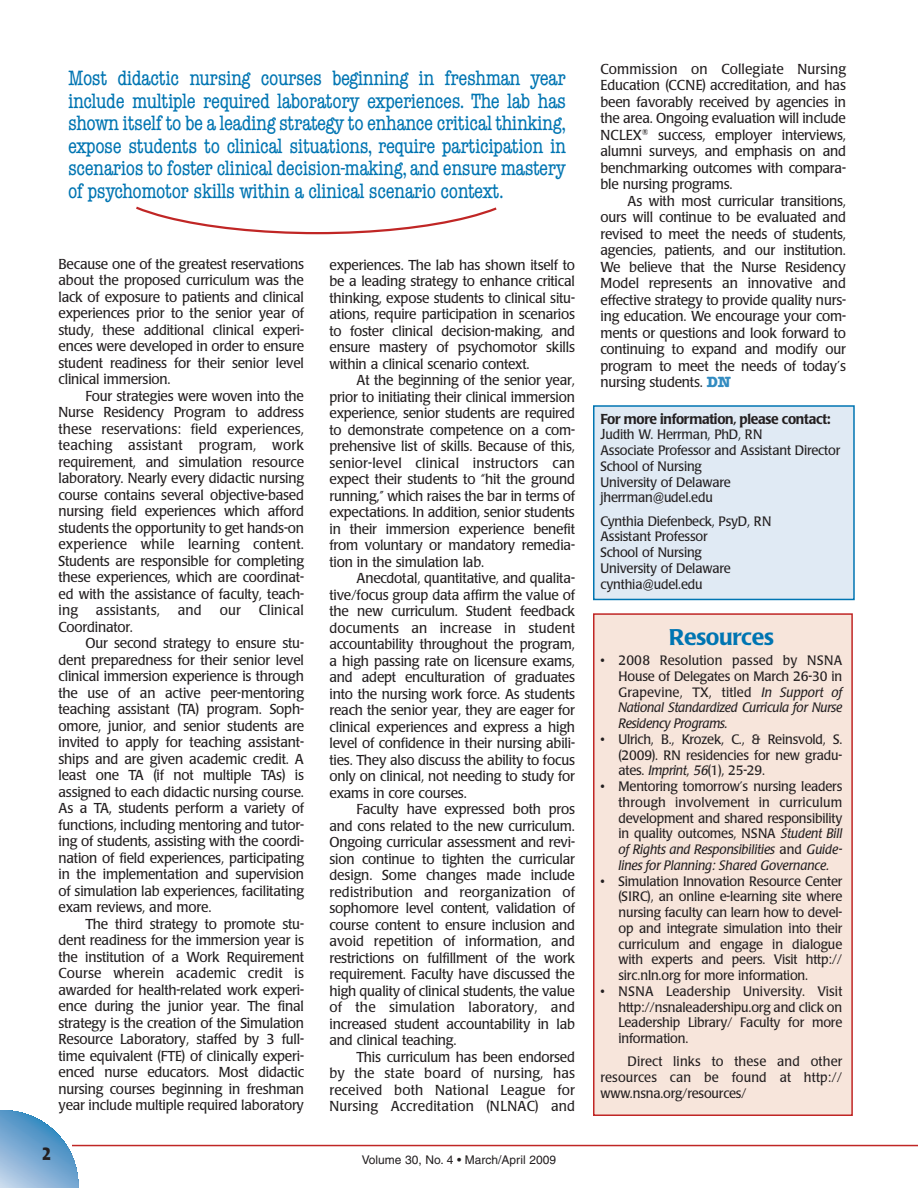
<style>
.page{position:relative;width:918px;height:1188px;background:#fff}
.page>*{position:absolute;margin:0;border:0;box-sizing:border-box;transform-origin:0 0}
.t1{font:500 22.5px "Poppl Laudatio";letter-spacing:-.01em;color:#0075b2}
.t2{font:condensed 21px/22.5px "American Typewriter";letter-spacing:-.02em;color:#0075b2;text-align:justify}
.t3{font:700 condensed 18px "Poppl Laudatio";color:#231f20}
.t4{font:14.25px/16.5px "Poppl Laudatio";letter-spacing:-.01em;color:#231f20;text-align:justify;scale:.95 1}
.t5{font:14.25px "Poppl Laudatio";letter-spacing:.01em;color:#231f20;scale:.95 1}
.t6{font:500 14.25px "Poppl Laudatio";letter-spacing:-.02em;color:#231f20;scale:.95 1}
.t7{font:13.5px/15.8px "Poppl Laudatio";letter-spacing:-.01em;color:#231f20;text-align:justify;scale:.95 1}
.t8{font:12px "Helvetica";color:#231f20}
.s1{font-family:"American Typewriter Bold A";font-size:15px;color:#338cc1}
.s2{font-size:14.25px}
.s3{font-style:italic}
</style>
<div class="page">
<svg style="left:0;top:1110px;width:78px;height:77px"></svg>
<hr style="left:72px;top:1145px;width:846px;height:1px;background:#c02625">
<div style="left:594px;top:614px;width:258px;height:501px;background:#f7e5db"></div>
<div style="left:593px;top:613px;width:260px;height:503px;border:2px solid #c02625"></div>
<div style="left:594px;top:406px;width:260px;height:193px;background:#e0eaf4"></div>
<div style="left:593px;top:405px;width:262px;height:195px;border:2px solid #0075b2"></div>
<svg style="left:136px;top:206px;width:361px;height:29px"></svg>
<p class="t2" style="left:68px;top:69px;width:500px">Most didactic nursing courses beginning in freshman year include multiple required laboratory experiences. The lab has shown itself to be a leading strategy to enhance critical thinking, expose students to clinical situations, require participation in scenarios to foster clinical decision-making, and ensure mastery of psychomotor skills within a clinical scenario context.</p>
<p class="t4" style="left:58px;top:257px;width:260px">Because one of the greatest reservations about the proposed curriculum was the lack of exposure to patients and clinical experiences prior to the senior year of study, these additional clinical experi&shy;ences were developed in order to ensure student readiness for their senior level clinical immersion.</p>
<p class="t4" style="left:58px;top:389px;width:260px;text-indent:27px">Four strategies were woven into the Nurse Residency Program to address these reservations: field experiences, teaching assistant program, work requirement, and simulation resource laboratory. Nearly every didactic nursing course contains several objective-based nursing field experiences which afford students the opportunity to get hands-on experience while learning content.<br>Students are responsible for completing these experiences, which are coordinat&shy;ed with the assistance of faculty, teach&shy;ing</p>
<p class="t5" style="left:96px;top:604px;width:69px">assistants,</p>
<p class="t4" style="left:178px;top:603px;width:27px">and</p>
<p class="t4" style="left:220px;top:603px;width:24px">our</p>
<p class="t5" style="left:259px;top:604px;width:49px">Clinical</p>
<p class="t4" style="left:58px;top:620px;width:80px">Coordinator.</p>
<p class="t4" style="left:86px;top:636px;width:231px">Our second strategy to ensure stu-</p>
<p class="t4" style="left:58px;top:653px;width:260px">dent preparedness for their senior level</p>
<p class="t4" style="left:58px;top:669px;width:260px">clinical immersion experience is through</p>
<p class="t4" style="left:58px;top:686px;width:260px">the use of an active peer-mentoring</p>
<p class="t4" style="left:58px;top:702px;width:260px">teaching assistant (TA) program. Soph-</p>
<p class="t4" style="left:58px;top:719px;width:260px">omore, junior, and senior students are</p>
<p class="t4" style="left:58px;top:735px;width:260px">invited to apply for teaching assistant-</p>
<p class="t4" style="left:58px;top:752px;width:260px">ships and are given academic credit. A</p>
<p class="t4" style="left:58px;top:768px;width:260px">least one TA (if not multiple TAs) is</p>
<p class="t4" style="left:58px;top:785px;width:260px">assigned to each didactic nursing course.</p>
<p class="t4" style="left:58px;top:801px;width:260px">As a TA, students perform a variety of</p>
<p class="t4" style="left:58px;top:818px;width:260px">functions, including mentoring and tutor-</p>
<p class="t4" style="left:58px;top:834px;width:260px">ing of students, assisting with the coordi-</p>
<p class="t4" style="left:58px;top:851px;width:260px">nation of field experiences, participating</p>
<p class="t4" style="left:58px;top:867px;width:260px">in the implementation and supervision</p>
<p class="t4" style="left:58px;top:884px;width:260px">of simulation lab experiences, facilitating</p>
<p class="t4" style="left:58px;top:900px;width:163px">exam reviews, and more.</p>
<p class="t4" style="left:86px;top:917px;width:232px">The third strategy to promote stu-</p>
<p class="t4" style="left:58px;top:933px;width:260px">dent readiness for the immersion year is</p>
<p class="t4" style="left:58px;top:950px;width:260px">the institution of a Work Requirement</p>
<p class="t5" style="left:58px;top:967px;width:260px">Course wherein academic credit is</p>
<p class="t4" style="left:58px;top:983px;width:260px">awarded for health-related work experi-</p>
<p class="t4" style="left:58px;top:999px;width:260px">ence during the junior year. The final</p>
<p class="t4" style="left:58px;top:1016px;width:260px">strategy is the creation of the Simulation</p>
<p class="t4" style="left:58px;top:1032px;width:260px">Resource Laboratory, staffed by 3 full-</p>
<p class="t4" style="left:58px;top:1049px;width:260px">time equivalent (FTE) of clinically experi-</p>
<p class="t4" style="left:58px;top:1065px;width:260px">enced nurse educators. Most didactic</p>
<p class="t4" style="left:58px;top:1082px;width:260px">nursing courses beginning in freshman</p>
<p class="t4" style="left:58px;top:1098px;width:260px">year include multiple required laboratory</p>
<p class="t3" style="left:42px;top:1147px;width:10px">2</p>
<p class="t4" style="left:330px;top:258px;width:260px">experiences. The lab has shown itself to be a leading strategy to enhance critical thinking, expose students to clinical situ&shy;ations, require participation in scenarios to foster clinical decision-making, and ensure mastery of psychomotor skills within a clinical scenario context.</p>
<p class="t4" style="left:330px;top:374px;width:260px;text-indent:27px">At the beginning of the senior year, prior to initiating their clinical immersion experience, senior students are required to demonstrate competence on a com&shy;prehensive list of skills. Because of this, senior-level clinical instructors can expect their students to “hit the ground running,” which raises the bar in terms of expectations. In addition, senior students in their immersion experience benefit from voluntary or mandatory remedia&shy;tion in the simulation lab.</p>
<p class="t4" style="left:330px;top:572px;width:260px;text-indent:27px">Anecdotal, quantitative, and qualita&shy;tive/focus group data affirm the value of the new curriculum. Student feedback documents an increase in student accountability throughout the program, a high passing rate on licensure exams, and adept enculturation of graduates into the nursing work force. As students reach the senior year, they are eager for clinical experiences and express a high level of confidence in their nursing abili&shy;ties. They also discuss the ability to focus only on clinical, not needing to study for exams in core courses.</p>
<p class="t4" style="left:330px;top:803px;width:260px;text-indent:27px">Faculty have expressed both pros and cons related to the new curriculum.<br>Ongoing curricular assessment and revi&shy;sion continue to tighten the curricular design. Some changes made include redistribution and reorganization of sophomore level content, validation of course content to ensure inclusion and avoid repetition of information, and restrictions on fulfillment of the work requirement. Faculty have discussed the high quality of clinical students, the value of the simulation laboratory, and increased student accountability in lab and clinical teaching.</p>
<p class="t4" style="left:330px;top:1050px;width:260px;text-indent:27px">This curriculum has been endorsed by the state board of nursing, has received both National League for Nursing Accreditation (NLNAC) and</p>
<p class="t8" style="left:362px;top:1155px;width:196px">Volume 30, No. 4 • March/April 2009</p>
<p class="t4" style="left:600px;top:62px;width:260px">Commission on Collegiate Nursing Education (CCNE) accreditation, and has been favorably received by agencies in the area. Ongoing evaluation will include NCLEX<sup>®</sup> success, employer interviews, alumni surveys, and emphasis on and benchmarking outcomes with compara&shy;ble nursing programs.</p>
<p class="t4" style="left:600px;top:194px;width:260px;text-indent:27px">As with most curricular transitions, ours will continue to be evaluated and revised to meet the needs of students, agencies, patients, and our institution.<br>We believe that the Nurse Residency Model represents an innovative and effective strategy to provide quality nurs&shy;ing education. We encourage your com&shy;ments or questions and look forward to continuing to expand and modify our program to meet the needs of today’s nursing students. <span class="s1">DN</span></p>
<p class="t6" style="left:601px;top:413px;width:244px">For more information, please contact:</p>
<p class="t7" style="left:600px;top:428px;width:254px;text-align:left"><span class="s2">J</span>udith W. Herrman, PhD, RN<br>Associate Professor and Assistant Director<br>School of Nursing<br>University of Delaware jherrman@udel.edu</p>
<p class="t7" style="left:600px;top:514px;width:181px;text-align:left">Cynthia Diefenbeck, PsyD, RN<br>Assistant Professor<br>School of Nursing<br>University of Delaware cynthia@udel.edu</p>
<h1 class="t1" style="left:669px;top:628px;width:107px">Resources</h1>
<p class="t7" style="left:618px;top:654px;width:237px;text-indent:-18px">• 2008 Resolution passed by NSNA House of Delegates on March 26-30 in Grapevine, TX, titled <span class="s3">In Support of National Standardized Curricula for Nurse Residency Programs.</span></p>
<p class="t7" style="left:618px;top:733px;width:237px;text-indent:-18px">• Ulrich, B., Krozek, C., &amp; Reinsvold, S. (2009). RN residencies for new gradu&shy;ates. <span class="s3">Imprint</span>, <span class="s3">56</span>(1), 25-29.</p>
<p class="t7" style="left:618px;top:780px;width:237px;text-indent:-18px">• Mentoring tomorrow’s nursing leaders through involvement in curriculum development and shared responsibility in quality outcomes, NSNA <span class="s3">Student Bill of Rights and Responsibilities</span> and <span class="s3">Guide&shy;lines for Planning: Shared Governance.</span></p>
<p class="t7" style="left:618px;top:874px;width:237px;text-indent:-18px">• Simulation Innovation Resource Center (SIRC), an online e-learning site where nursing faculty can learn how to devel&shy;op and integrate simulation into their curriculum and engage in dialogue with experts and peers. Visit http:// sirc.nln.org for more information.</p>
<p class="t7" style="left:618px;top:985px;width:237px;text-indent:-18px">• NSNA Leadership University. Visit http://nsnaleadershipu.org and click on Leadership Library/ Faculty for more information.</p>
<p class="t7" style="left:601px;top:1055px;width:256px;text-indent:27px">Direct links to these and other resources can be found at http:// www.nsna.org/resources/</p>
</div>
